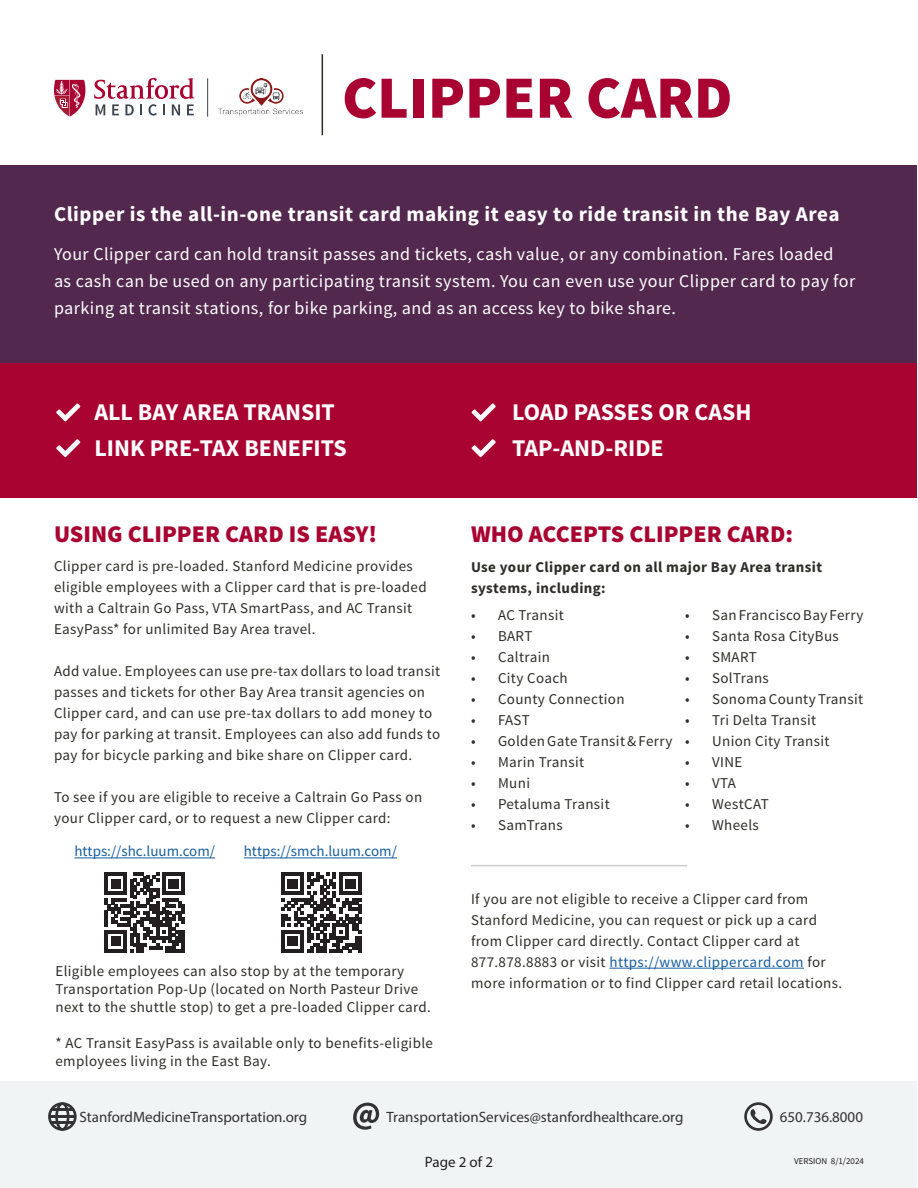
<style>
.page{position:relative;width:918px;height:1188px;background:#fff}
.page>*{position:absolute;margin:0;border:0;box-sizing:border-box;transform-origin:0 0}
.t1{font:900 60px "Source Sans Pro";color:#a90332}
.t2{font:700 24px "Source Sans Pro";color:#fff}
.t3{font:900 24px "Source Sans Pro";color:#a90332}
.t4{font:700 21px "Source Sans Pro";letter-spacing:.025em;color:#fff}
.t5{font:18px "Source Sans Pro";letter-spacing:.025em;color:#fff}
.t6{font:15px/21px "Source Sans Pro";letter-spacing:.025em;color:#2e2d29}
.t7{font:15px "Myriad Pro";color:#323332}
.t8{font:700 15px/21px "Source Sans Pro";letter-spacing:.025em;color:#2e2d29}
.t9{font:15px "Source Sans Pro";color:#175d9e}
.t10{font:15px "Myriad Pro";color:#231f20}
.t11{font:9px "Source Sans Pro";color:#231f20}
.s1{color:#175d9e}
</style>
<div class="page">
<div style="left:1px;top:363px;width:916px;height:135px;background:#a90332"></div>
<hr style="left:471px;top:865px;width:216px;height:1px;background:#ccc">
<div style="left:1px;top:1081px;width:916px;height:107px;background:#f0f4f5"></div>
<div style="left:1px;top:166px;width:916px;height:197px;background:#53284f"></div>
<hr style="left:322px;top:54px;width:1px;height:81px;background:#2e2d29">
<img style="left:194px;top:78px;width:109px;height:39px">
<svg style="left:54px;top:78px;width:140px;height:39px"></svg>
<hr style="left:207px;top:78px;width:1px;height:39px;background:#3e444f">
<hr style="left:609px;top:968px;width:195px;height:1px;background:#175d9e">
<svg style="left:472px;top:403px;width:24px;height:18px"></svg>
<svg style="left:472px;top:439px;width:24px;height:18px"></svg>
<svg style="left:56px;top:403px;width:24px;height:18px"></svg>
<svg style="left:56px;top:439px;width:24px;height:18px"></svg>
<svg style="left:353px;top:1103px;width:26px;height:27px"></svg>
<svg style="left:744px;top:1102px;width:29px;height:29px"></svg>
<svg style="left:48px;top:1102px;width:29px;height:29px"></svg>
<hr style="left:51px;top:1122px;width:22px;height:2px;background:#323332">
<hr style="left:49px;top:1115px;width:27px;height:3px;background:#323332">
<hr style="left:52px;top:1109px;width:21px;height:2px;background:#323332">
<svg style="left:105px;top:872px;width:80px;height:81px"></svg>
<hr style="left:74px;top:858px;width:141px;height:1px;background:#175d9e">
<svg style="left:281px;top:872px;width:81px;height:81px"></svg>
<hr style="left:244px;top:858px;width:153px;height:1px;background:#175d9e">
<p class="t1" style="left:342px;top:59px;width:392px">CLIPPER CARD</p>
<p class="t4" style="left:54px;top:201px;width:787px">Clipper is the all-in-one transit card making it easy to ride transit in the Bay Area</p>
<p class="t5" style="left:54px;top:243px;width:781px">Your Clipper card can hold transit passes and tickets, cash value, or any combination. Fares loaded</p>
<p class="t5" style="left:54px;top:270px;width:803px">as cash can be used on any participating transit system. You can even use your Clipper card to pay for</p>
<p class="t5" style="left:54px;top:297px;width:624px">parking at transit stations, for bike parking, and as an access key to bike share.</p>
<p class="t2" style="left:95px;top:396px;width:242px">ALL BAY AREA TRANSIT</p>
<p class="t2" style="left:95px;top:432px;width:254px">LINK PRE-TAX BENEFITS</p>
<p class="t3" style="left:54px;top:518px;width:325px">USING CLIPPER CARD IS EASY!</p>
<p class="t6" style="left:54px;top:556px;width:374px">Clipper card is pre-loaded. Stanford Medicine provides eligible employees with a Clipper card that is pre-loaded with a Caltrain Go Pass, VTA SmartPass, and AC Transit EasyPass* for unlimited Bay Area travel.</p>
<p class="t6" style="left:54px;top:661px;width:388px">Add value. Employees can use pre-tax dollars to load transit passes and tickets for other Bay Area transit agencies on Clipper card, and can use pre-tax dollars to add money to pay for parking at transit. Employees can also add funds to pay for bicycle parking and bike share on Clipper card.</p>
<p class="t6" style="left:54px;top:787px;width:370px">To see if you are eligible to receive a Caltrain Go Pass on your Clipper card, or to request a new Clipper card:</p>
<p class="t9" style="left:74px;top:842px;width:142px">https://shc.luum.com/</p>
<p class="t9" style="left:244px;top:842px;width:155px">https://smch.luum.com/</p>
<p class="t6" style="left:55px;top:962px;width:377px;line-height:18px">Eligible employees can also stop by at the temporary<br>Transportation Pop-Up (located on North Pasteur Drive next to the shuttle stop) to get a pre-loaded Clipper card.</p>
<p class="t6" style="left:55px;top:1034px;width:379px;line-height:18px">* AC Transit EasyPass is available only to benefits-eligible employees living in the East Bay.</p>
<p class="t2" style="left:512px;top:396px;width:241px">LOAD PASSES OR CASH</p>
<p class="t2" style="left:512px;top:432px;width:153px">TAP-AND-RIDE</p>
<p class="t3" style="left:471px;top:518px;width:324px">WHO ACCEPTS CLIPPER CARD:</p>
<p class="t8" style="left:471px;top:557px;width:353px">Use your Clipper card on all major Bay Area transit systems, including:</p>
<p class="t6" style="left:471px;top:604px;width:94px">• AC Transit</p>
<p class="t6" style="left:471px;top:625px;width:63px">• BART</p>
<p class="t6" style="left:471px;top:646px;width:81px">• Caltrain</p>
<p class="t6" style="left:471px;top:667px;width:98px">• City Coach</p>
<p class="t6" style="left:471px;top:688px;width:155px">• County Connection</p>
<p class="t6" style="left:471px;top:709px;width:60px">• FAST</p>
<p class="t6" style="left:471px;top:730px;width:203px">• Golden Gate Transit &amp; Ferry</p>
<p class="t6" style="left:471px;top:751px;width:115px">• Marin Transit</p>
<p class="t6" style="left:471px;top:772px;width:61px">• Muni</p>
<p class="t6" style="left:471px;top:793px;width:140px">• Petaluma Transit</p>
<p class="t6" style="left:471px;top:814px;width:93px">• SamTrans</p>
<p class="t6" style="left:685px;top:604px;width:180px">• San Francisco Bay Ferry</p>
<p class="t6" style="left:685px;top:625px;width:155px">• Santa Rosa CityBus</p>
<p class="t6" style="left:685px;top:646px;width:73px">• SMART</p>
<p class="t6" style="left:685px;top:667px;width:85px">• SolTrans</p>
<p class="t6" style="left:685px;top:688px;width:180px">• Sonoma County Transit</p>
<p class="t6" style="left:685px;top:709px;width:133px">• Tri Delta Transit</p>
<p class="t6" style="left:685px;top:730px;width:146px">• Union City Transit</p>
<p class="t6" style="left:685px;top:751px;width:59px">• VINE</p>
<p class="t6" style="left:685px;top:772px;width:52px">• VTA</p>
<p class="t6" style="left:685px;top:793px;width:85px">• WestCAT</p>
<p class="t6" style="left:685px;top:814px;width:75px">• Wheels</p>
<p class="t6" style="left:471px;top:888px;width:373px">If you are not eligible to receive a Clipper card from Stanford Medicine, you can request or pick up a card from Clipper card directly. Contact Clipper card at 877.878.8883 or visit <span class="s1">https://www.clippercard.com</span> for more information or to find Clipper card retail locations.</p>
<p class="t7" style="left:80px;top:1107px;width:229px">StanfordMedicineTransportation.org</p>
<p class="t7" style="left:386px;top:1108px;width:298px">TransportationServices@stanfordhealthcare.org</p>
<p class="t7" style="left:780px;top:1108px;width:85px">650.736.8000</p>
<p class="t10" style="left:425px;top:1152px;width:70px">Page 2 of 2</p>
<p class="t11" style="left:794px;top:1155px;width:71px">VERSION 8/1/2024</p>
</div>
